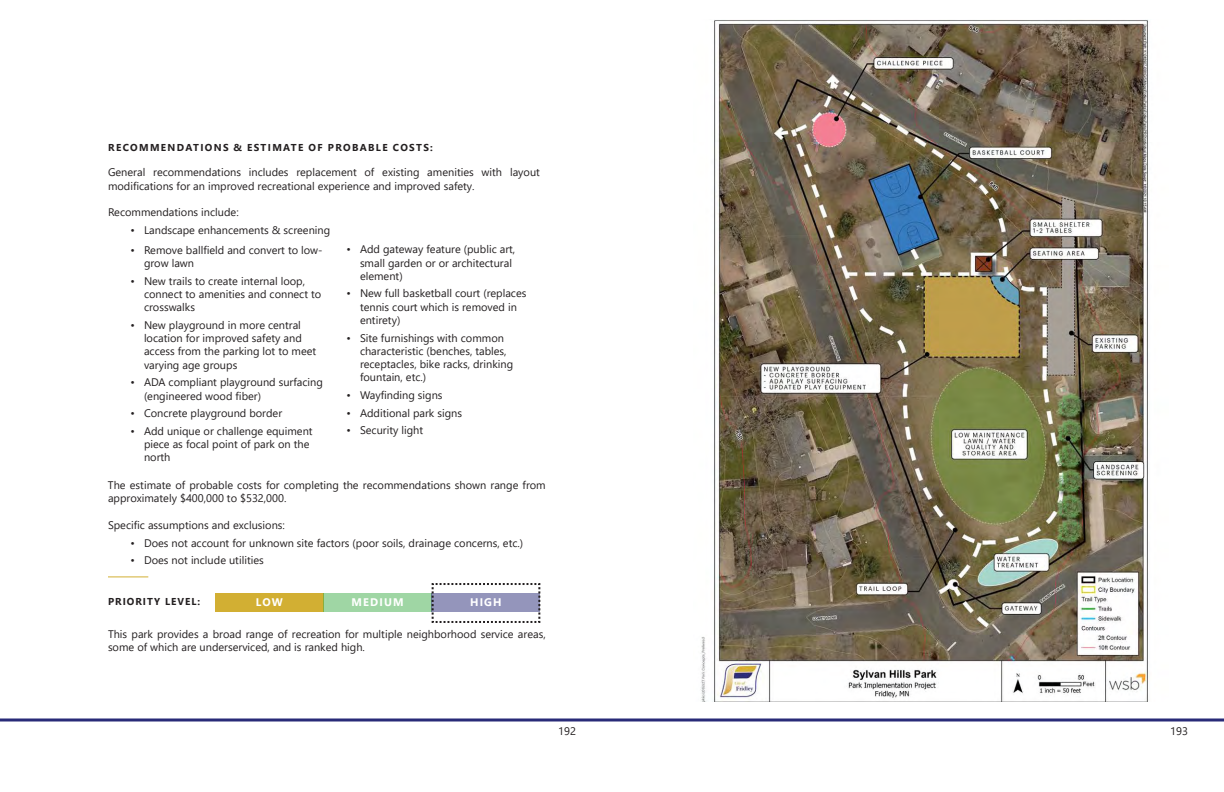
<style>
.page{position:relative;width:1224px;height:792px;background:#fff}
.page>*{position:absolute;margin:0;border:0;box-sizing:border-box;transform-origin:0 0}
.Body_Text{font:11px/13.2px "Segoe UI";color:#231f20}
.Section_Headers{font:700 11px "Segoe UI";letter-spacing:.1em;color:#fff}
.Body_Text-2{font:700 10px "Segoe UI";letter-spacing:.135em;color:#231f20}
.Body_Text-3{font:700 10px "Segoe UI";letter-spacing:.1em;color:#231f20}
</style>
<div class="page">
<svg style="left:612px;top:718px;width:612px;height:4px;background:#5e5f99"></svg>
<svg style="left:0;top:718px;width:612px;height:4px;background:#5e5f99"></svg>
<img style="left:700px;top:20px;width:449px;height:682px">
<hr style="left:108px;top:576px;width:40px;height:1px;background:#d2af33">
<div style="left:215px;top:593px;width:109px;height:19px;background:#d2af33"></div>
<div style="left:324px;top:593px;width:108px;height:19px;background:#9fd6a4"></div>
<svg style="left:431px;top:583px;width:110px;height:40px"></svg>
<p class="Body_Text-2" style="left:108px;top:138px;width:326px">RECOMMENDATIONS &amp; ESTIMATE OF PROBABLE COSTS:</p>
<p class="Body_Text" style="left:108px;top:165px;width:434px">General recommendations includes replacement of existing amenities with layout modifications for an improved recreational experience and improved safety.</p>
<p class="Body_Text" style="left:108px;top:205px;width:132px">Recommendations include:</p>
<p class="Body_Text" style="left:130px;top:222px;width:201px">• Landscape enhancements &amp; screening</p>
<p class="Body_Text" style="left:144px;top:243px;width:180px;text-indent:-14px">• Remove ballfield and convert to low&shy;grow lawn</p>
<p class="Body_Text" style="left:144px;top:273px;width:179px;text-indent:-14px">• New trails to create internal loop, connect to amenities and connect to crosswalks</p>
<p class="Body_Text" style="left:144px;top:318px;width:174px;text-indent:-14px">• New playground in more central location for improved safety and access from the parking lot to meet varying age groups</p>
<p class="Body_Text" style="left:144px;top:375px;width:180px;text-indent:-14px">• ADA compliant playground surfacing (engineered wood fiber)</p>
<p class="Body_Text" style="left:130px;top:406px;width:153px">• Concrete playground border</p>
<p class="Body_Text" style="left:144px;top:423px;width:170px;text-indent:-14px">• Add unique or challenge equiment piece as focal point of park on the north</p>
<p class="Body_Text" style="left:360px;top:242px;width:157px;text-indent:-14px">• Add gateway feature (public art, small garden or or architectural element)</p>
<p class="Body_Text" style="left:360px;top:286px;width:168px;text-indent:-14px">• New full basketball court (replaces tennis court which is removed in entirety)</p>
<p class="Body_Text" style="left:360px;top:330px;width:155px;text-indent:-14px">• Site furnishings with common characteristic (benches, tables, receptacles, bike racks, drinking fountain, etc.)</p>
<p class="Body_Text" style="left:346px;top:387px;width:98px">• Wayfinding signs</p>
<p class="Body_Text" style="left:346px;top:405px;width:117px">• Additional park signs</p>
<p class="Body_Text" style="left:346px;top:423px;width:78px">• Security light</p>
<p class="Body_Text" style="left:108px;top:478px;width:439px">The estimate of probable costs for completing the recommendations shown range from approximately $400,000 to $532,000.</p>
<p class="Body_Text" style="left:108px;top:517px;width:178px">Specific assumptions and exclusions:</p>
<p class="Body_Text" style="left:130px;top:535px;width:394px">• Does not account for unknown site factors (poor soils, drainage concerns, etc.)</p>
<p class="Body_Text" style="left:130px;top:553px;width:135px">• Does not include utilities</p>
<p class="Body_Text-3" style="left:108px;top:592px;width:94px">PRIORITY LEVEL:</p>
<p class="Section_Headers" style="left:256px;top:592px;width:28px">LOW</p>
<p class="Section_Headers" style="left:352px;top:592px;width:53px">MEDIUM</p>
<p class="Section_Headers" style="left:470px;top:592px;width:33px">HIGH</p>
<p class="Body_Text" style="left:108px;top:627px;width:439px">This park provides a broad range of recreation for multiple neighborhood service areas, some of which are underserviced, and is ranked high.</p>
<p class="Body_Text" style="left:558px;top:724px;width:19px">192</p>
<p class="Body_Text" style="left:1170px;top:724px;width:19px">193</p>
</div>
